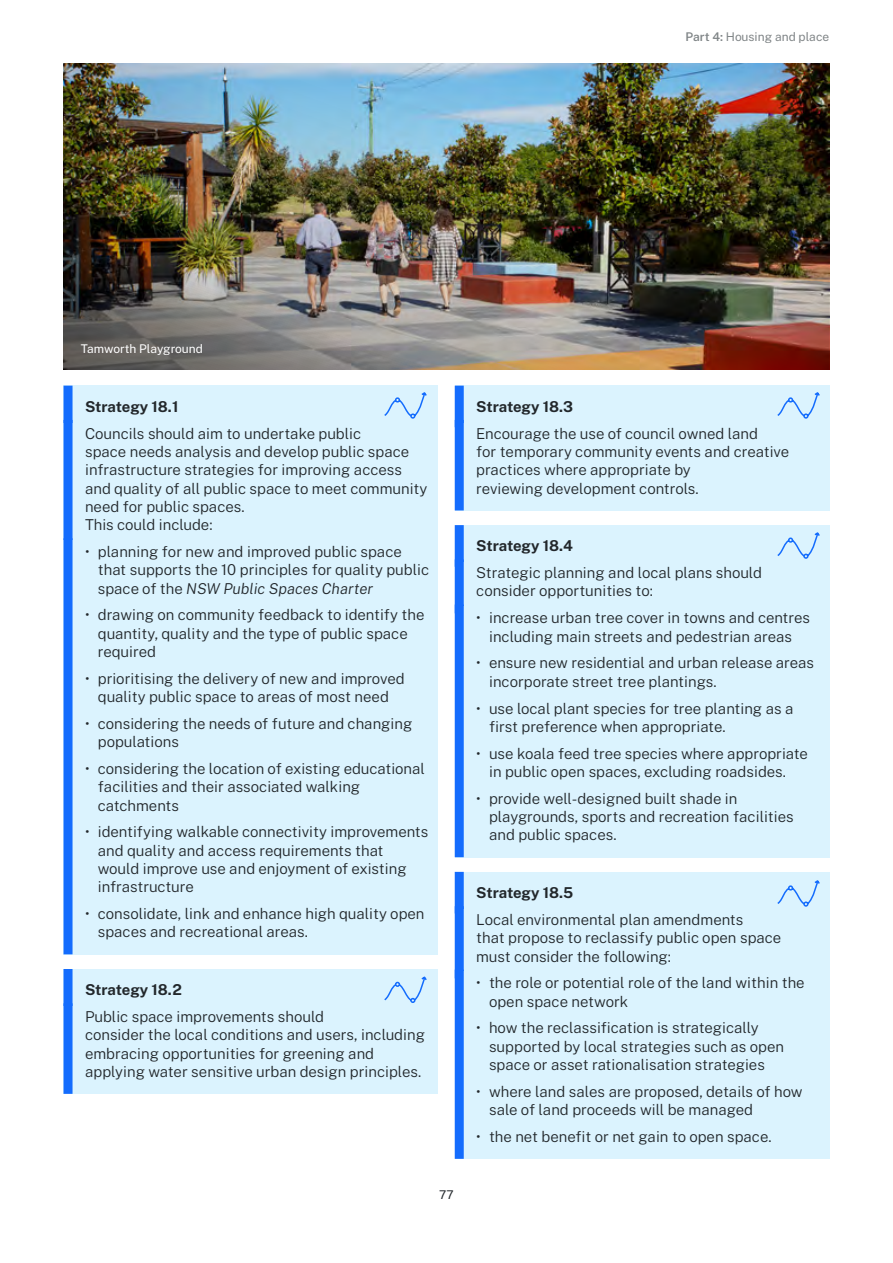
<style>
.page{position:relative;width:893px;height:1263px;background:#fff}
.page>*{position:absolute;margin:0;border:0;box-sizing:border-box;transform-origin:0 0}
.STRATEGY-body_15mm_m{font:300 15px/18.3px "Public Sans";color:#22272b}
.STRATEGY-heading_15m{font:700 15px "Public Sans";letter-spacing:-.005em;color:#22272b}
.t1{font:12px "Public Sans";color:#808587}
.t2{font:12px "Public Sans";color:#fff}
.t3{font:12px "Public Sans";color:#22272b}
.s1{font-weight:600}
.s2{font-style:italic}
</style>
<div class="page">
<img style="left:64px;top:64px;width:765px;height:306px">
<div style="left:64px;top:386px;width:374px;height:41px;background:#dbf3fe"></div>
<div style="left:64px;top:386px;width:9px;height:41px;background:#146cfd"></div>
<div style="left:64px;top:423px;width:374px;height:124px;background:#dbf3fe"></div>
<div style="left:64px;top:420px;width:9px;height:127px;background:#146cfd"></div>
<div style="left:64px;top:540px;width:374px;height:414px;background:#dbf3fe"></div>
<div style="left:64px;top:538px;width:9px;height:416px;background:#146cfd"></div>
<div style="left:64px;top:969px;width:374px;height:42px;background:#dbf3fe"></div>
<div style="left:64px;top:969px;width:9px;height:42px;background:#146cfd"></div>
<div style="left:64px;top:1006px;width:374px;height:88px;background:#dbf3fe"></div>
<div style="left:64px;top:1003px;width:9px;height:91px;background:#146cfd"></div>
<div style="left:455px;top:386px;width:374px;height:41px;background:#dbf3fe"></div>
<div style="left:455px;top:386px;width:9px;height:41px;background:#146cfd"></div>
<div style="left:455px;top:423px;width:374px;height:87px;background:#dbf3fe"></div>
<div style="left:455px;top:420px;width:9px;height:90px;background:#146cfd"></div>
<div style="left:455px;top:525px;width:374px;height:42px;background:#dbf3fe"></div>
<div style="left:455px;top:525px;width:9px;height:42px;background:#146cfd"></div>
<div style="left:455px;top:562px;width:374px;height:51px;background:#dbf3fe"></div>
<div style="left:455px;top:559px;width:9px;height:54px;background:#146cfd"></div>
<div style="left:455px;top:606px;width:374px;height:251px;background:#dbf3fe"></div>
<div style="left:455px;top:604px;width:9px;height:253px;background:#146cfd"></div>
<div style="left:455px;top:872px;width:374px;height:41px;background:#dbf3fe"></div>
<div style="left:455px;top:872px;width:9px;height:41px;background:#146cfd"></div>
<div style="left:455px;top:909px;width:374px;height:69px;background:#dbf3fe"></div>
<div style="left:455px;top:906px;width:9px;height:72px;background:#146cfd"></div>
<div style="left:455px;top:971px;width:374px;height:188px;background:#dbf3fe"></div>
<div style="left:455px;top:969px;width:9px;height:190px;background:#146cfd"></div>
<svg style="left:777px;top:392px;width:43px;height:27px"></svg>
<svg style="left:384px;top:392px;width:43px;height:27px"></svg>
<svg style="left:384px;top:976px;width:43px;height:27px"></svg>
<svg style="left:777px;top:532px;width:43px;height:27px"></svg>
<svg style="left:777px;top:880px;width:43px;height:27px"></svg>
<p class="t1" style="left:685px;top:28px;width:145px"><span class="s1">Part 4:</span> Housing and place</p>
<p class="t2" style="left:81px;top:340px;width:124px">Tamworth Playground</p>
<p class="STRATEGY-heading_15m" style="left:85px;top:396px;width:95px">Strategy 18.1</p>
<p class="STRATEGY-body_15mm_m" style="left:85px;top:423px;width:344px">Councils should aim to undertake public<br>space needs analysis and develop public space infrastructure strategies for improving access and quality of all public space to meet community need for public spaces.<br>This could include:</p>
<p class="STRATEGY-body_15mm_m" style="left:98px;top:541px;width:333px;text-indent:-13px">• planning for new and improved public space that supports the 10 principles for quality public space of the <span class="s2">NSW Public Spaces Charter</span></p>
<p class="STRATEGY-body_15mm_m" style="left:98px;top:605px;width:328px;text-indent:-13px">• drawing on community feedback to identify the quantity, quality and the type of public space required</p>
<p class="STRATEGY-body_15mm_m" style="left:85px;top:668px;width:321px;text-align:center">• prioritising the delivery of new and improved quality public space to areas of most need</p>
<p class="STRATEGY-body_15mm_m" style="left:98px;top:713px;width:316px;text-indent:-13px">• considering the needs of future and changing populations</p>
<p class="STRATEGY-body_15mm_m" style="left:98px;top:758px;width:329px;text-indent:-13px">• considering the location of existing educational facilities and their associated walking catchments</p>
<p class="STRATEGY-body_15mm_m" style="left:98px;top:822px;width:332px;text-indent:-13px">• identifying walkable connectivity improvements and quality and access requirements that would improve use and enjoyment of existing infrastructure</p>
<p class="STRATEGY-body_15mm_m" style="left:98px;top:904px;width:328px;text-indent:-13px">• consolidate, link and enhance high quality open spaces and recreational areas.</p>
<p class="STRATEGY-heading_15m" style="left:85px;top:979px;width:98px">Strategy 18.2</p>
<p class="STRATEGY-body_15mm_m" style="left:85px;top:1006px;width:342px">Public space improvements should<br>consider the local conditions and users, including embracing opportunities for greening and applying water sensitive urban design principles.</p>
<p class="t3" style="left:439px;top:1186px;width:16px">77</p>
<p class="STRATEGY-heading_15m" style="left:476px;top:396px;width:98px">Strategy 18.3</p>
<p class="STRATEGY-body_15mm_m" style="left:476px;top:423px;width:314px">Encourage the use of council owned land<br>for temporary community events and creative practices where appropriate by<br>reviewing development controls.</p>
<p class="STRATEGY-heading_15m" style="left:476px;top:535px;width:98px">Strategy 18.4</p>
<p class="STRATEGY-body_15mm_m" style="left:476px;top:563px;width:287px">Strategic planning and local plans should consider opportunities to:</p>
<p class="STRATEGY-body_15mm_m" style="left:476px;top:608px;width:335px;text-align:center">• increase urban tree cover in towns and centres including main streets and pedestrian areas</p>
<p class="STRATEGY-body_15mm_m" style="left:489px;top:653px;width:327px;text-indent:-13px">• ensure new residential and urban release areas incorporate street tree plantings.</p>
<p class="STRATEGY-body_15mm_m" style="left:489px;top:698px;width:306px;text-indent:-13px">• use local plant species for tree planting as a first preference when appropriate.</p>
<p class="STRATEGY-body_15mm_m" style="left:489px;top:743px;width:320px;text-indent:-13px">• use koala feed tree species where appropriate in public open spaces, excluding roadsides.</p>
<p class="STRATEGY-body_15mm_m" style="left:489px;top:788px;width:306px;text-indent:-13px">• provide well-designed built shade in playgrounds, sports and recreation facilities and public spaces.</p>
<p class="STRATEGY-heading_15m" style="left:476px;top:882px;width:99px">Strategy 18.5</p>
<p class="STRATEGY-body_15mm_m" style="left:476px;top:909px;width:307px">Local environmental plan amendments<br>that propose to reclassify public open space must consider the following:</p>
<p class="STRATEGY-body_15mm_m" style="left:489px;top:973px;width:317px;text-indent:-13px">• the role or potential role of the land within the open space network</p>
<p class="STRATEGY-body_15mm_m" style="left:489px;top:1018px;width:297px;text-indent:-13px">• how the reclassification is strategically supported by local strategies such as open space or asset rationalisation strategies</p>
<p class="STRATEGY-body_15mm_m" style="left:489px;top:1081px;width:315px;text-indent:-13px">• where land sales are proposed, details of how sale of land proceeds will be managed</p>
<p class="STRATEGY-body_15mm_m" style="left:476px;top:1126px;width:297px">• the net benefit or net gain to open space.</p>
</div>
